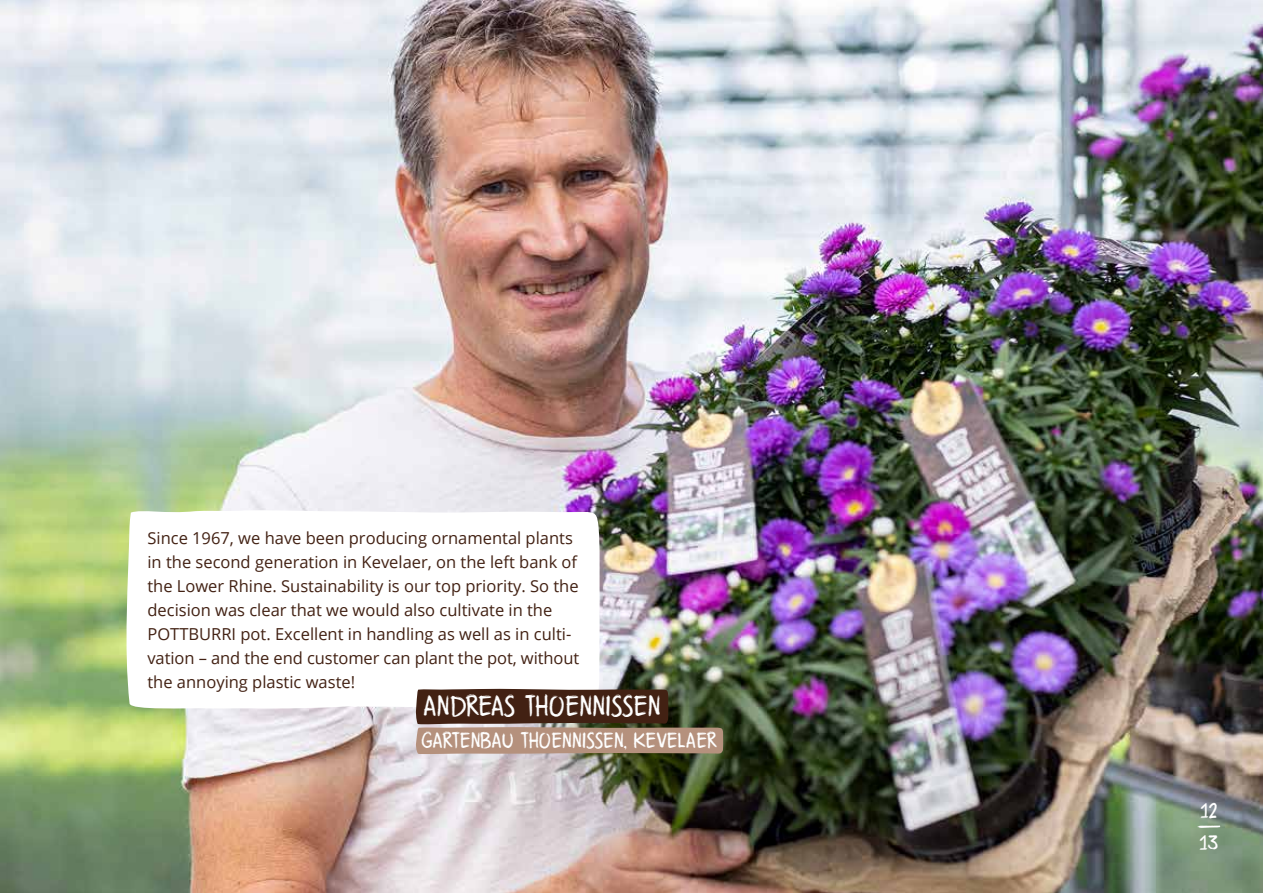
<style>
.page{position:relative;width:1263px;height:893px;background:#fff}
.page>*{position:absolute;margin:0;border:0;box-sizing:border-box;transform-origin:0 0}
.t1{font:29.55px "Attaboy";letter-spacing:-.01em;color:#fff}
.t2{font:22.5px "Attaboy";letter-spacing:-.015em;color:#fff}
.t3{font:21.45px/32.1px "Attaboy";color:#fff}
.t4{font:16.5px/24px "Open Sans";color:#422113}
</style>
<div class="page">
<img style="left:0;top:0;width:1263px;height:893px">
<svg style="left:123px;top:509px;width:477px;height:202px"></svg>
<svg style="left:414px;top:689px;width:309px;height:66px;background:#755b49"></svg>
<svg style="left:1197px;top:825px;width:23px;height:3px"></svg>
<img style="left:0;top:0;width:17px;height:419px">
<p class="t4" style="left:147px;top:525px;width:433px">Since 1967, we have been producing ornamental plants in the second generation in Kevelaer, on the left bank of the Lower Rhine. Sustainability is our top priority. So the decision was clear that we would also cultivate in the POTTBURRI pot. Excellent in handling as well as in culti&shy;vation – and the end customer can plant the pot, without the annoying plastic waste!</p>
<h1 class="t1" style="left:423px;top:687px;width:239px">ANDREAS THOENNISSEN</h1>
<h2 class="t2" style="left:421px;top:726px;width:298px">GARTENBAU THOENNISSEN, KEVELAER</h2>
<h3 class="t3" style="left:1199px;top:794px;width:21px">12<br>13</h3>
</div>
